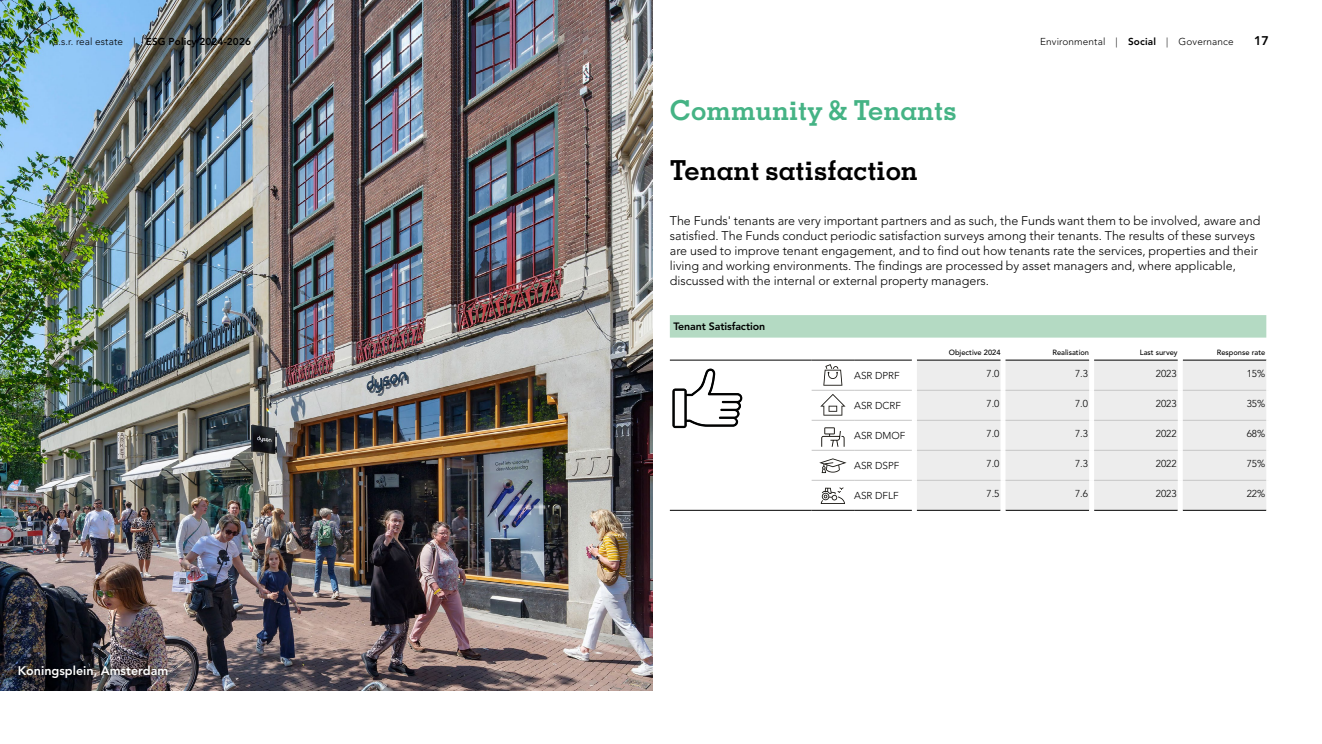
<style>
.page{position:relative;width:1322px;height:744px;background:#fff}
.page>*{position:absolute;margin:0;border:0;box-sizing:border-box;transform-origin:0 0}
.t1{font:700 27.5px "Memphis LT Std";color:#000}
.t2{font:700 27.5px "Memphis LT Std";color:#45b385}
.t3{font:300 12.5px/15px "Avenir LT Std";color:#000}
.t4{font:800 12.5px "Avenir LT Std";color:#fff}
.t5{font:800 12.5px "Avenir LT Std";color:#000}
.t6{font:800 10.62px "Avenir LT Std";letter-spacing:-.01em;color:#000}
.t7{font:300 10px "Avenir LT Std";color:#000}
.t8{font:800 10px "Avenir LT Std";letter-spacing:.01em;color:#000}
.t9{font:500 7.5px "Avenir LT Std";color:#000}
.s1{font-weight:300}
.s2{font-weight:800}
</style>
<div class="page">
<img style="left:0;top:0;width:652px;height:690px">
<div style="left:15px;top:662px;width:156px;height:19px;background:#000;opacity:.75"></div>
<div style="left:670px;top:315px;width:596px;height:23px;background:#b4dac3"></div>
<svg style="left:670px;top:359px;width:507px;height:152px"></svg>
<div style="left:917px;top:361px;width:349px;height:149px;background:#ededed"></div>
<hr style="left:1182px;top:360px;width:84px;height:1px;background:#000">
<hr style="left:1182px;top:480px;width:84px;height:1px;background:#c6c6c6">
<hr style="left:1182px;top:390px;width:84px;height:1px;background:#c6c6c6">
<hr style="left:1182px;top:420px;width:84px;height:1px;background:#c6c6c6">
<hr style="left:1182px;top:450px;width:84px;height:1px;background:#c6c6c6">
<hr style="left:811px;top:480px;width:43px;height:1px;background:#c6c6c6">
<hr style="left:811px;top:390px;width:43px;height:1px;background:#c6c6c6">
<hr style="left:811px;top:420px;width:43px;height:1px;background:#c6c6c6">
<hr style="left:811px;top:450px;width:43px;height:1px;background:#c6c6c6">
<div style="left:912px;top:339px;width:5px;height:21px;background:#fff"></div>
<div style="left:1000px;top:339px;width:5px;height:21px;background:#fff"></div>
<div style="left:1089px;top:339px;width:5px;height:21px;background:#fff"></div>
<div style="left:1000px;top:360px;width:5px;height:30px;background:#fff"></div>
<div style="left:1089px;top:360px;width:5px;height:30px;background:#fff"></div>
<div style="left:1177px;top:360px;width:5px;height:30px;background:#fff"></div>
<div style="left:1000px;top:390px;width:5px;height:30px;background:#fff"></div>
<div style="left:1089px;top:390px;width:5px;height:30px;background:#fff"></div>
<div style="left:1177px;top:390px;width:5px;height:30px;background:#fff"></div>
<div style="left:1000px;top:420px;width:5px;height:30px;background:#fff"></div>
<div style="left:1089px;top:420px;width:5px;height:30px;background:#fff"></div>
<div style="left:1177px;top:420px;width:5px;height:30px;background:#fff"></div>
<div style="left:1000px;top:450px;width:5px;height:30px;background:#fff"></div>
<div style="left:1089px;top:450px;width:5px;height:30px;background:#fff"></div>
<div style="left:1177px;top:450px;width:5px;height:30px;background:#fff"></div>
<div style="left:1000px;top:480px;width:5px;height:30px;background:#fff"></div>
<div style="left:1089px;top:480px;width:5px;height:30px;background:#fff"></div>
<div style="left:1177px;top:480px;width:5px;height:30px;background:#fff"></div>
<hr style="left:670px;top:360px;width:141px;height:1px;background:#000">
<hr style="left:811px;top:360px;width:43px;height:1px;background:#000">
<hr style="left:854px;top:360px;width:58px;height:1px;background:#000">
<hr style="left:917px;top:360px;width:83px;height:1px;background:#000">
<hr style="left:1005px;top:360px;width:84px;height:1px;background:#000">
<hr style="left:1094px;top:360px;width:83px;height:1px;background:#000">
<hr style="left:854px;top:390px;width:58px;height:1px;background:#c6c6c6">
<hr style="left:917px;top:390px;width:83px;height:1px;background:#c6c6c6">
<hr style="left:1005px;top:390px;width:84px;height:1px;background:#c6c6c6">
<hr style="left:1094px;top:390px;width:83px;height:1px;background:#c6c6c6">
<hr style="left:854px;top:420px;width:58px;height:1px;background:#c6c6c6">
<hr style="left:917px;top:420px;width:83px;height:1px;background:#c6c6c6">
<hr style="left:1005px;top:420px;width:84px;height:1px;background:#c6c6c6">
<hr style="left:1094px;top:420px;width:83px;height:1px;background:#c6c6c6">
<hr style="left:854px;top:450px;width:58px;height:1px;background:#c6c6c6">
<hr style="left:917px;top:450px;width:83px;height:1px;background:#c6c6c6">
<hr style="left:1005px;top:450px;width:84px;height:1px;background:#c6c6c6">
<hr style="left:1094px;top:450px;width:83px;height:1px;background:#c6c6c6">
<hr style="left:854px;top:480px;width:58px;height:1px;background:#c6c6c6">
<hr style="left:917px;top:480px;width:83px;height:1px;background:#c6c6c6">
<hr style="left:1005px;top:480px;width:84px;height:1px;background:#c6c6c6">
<hr style="left:1094px;top:480px;width:83px;height:1px;background:#c6c6c6">
<hr style="left:811px;top:510px;width:43px;height:1px;background:#000">
<hr style="left:854px;top:510px;width:58px;height:1px;background:#000">
<div style="left:912px;top:360px;width:5px;height:30px;background:#fff"></div>
<div style="left:912px;top:390px;width:5px;height:30px;background:#fff"></div>
<div style="left:912px;top:420px;width:5px;height:30px;background:#fff"></div>
<div style="left:912px;top:450px;width:5px;height:30px;background:#fff"></div>
<div style="left:912px;top:480px;width:5px;height:30px;background:#fff"></div>
<hr style="left:1182px;top:510px;width:84px;height:1px;background:#000">
<hr style="left:1094px;top:510px;width:83px;height:1px;background:#000">
<hr style="left:1005px;top:510px;width:84px;height:1px;background:#000">
<div style="left:1089px;top:510px;width:5px;height:15px;background:#fff"></div>
<hr style="left:917px;top:510px;width:83px;height:1px;background:#000">
<div style="left:1000px;top:510px;width:5px;height:15px;background:#fff"></div>
<hr style="left:670px;top:510px;width:141px;height:1px;background:#000">
<svg style="left:823px;top:364px;width:19px;height:22px"></svg>
<svg style="left:820px;top:394px;width:25px;height:21px"></svg>
<svg style="left:821px;top:427px;width:23px;height:20px"></svg>
<svg style="left:819px;top:458px;width:27px;height:15px"></svg>
<svg style="left:821px;top:487px;width:24px;height:17px"></svg>
<svg style="left:672px;top:368px;width:70px;height:60px"></svg>
<p class="t8" style="left:53px;top:36px;width:199px"><span class="s1">a.s.r. real estate |</span> ESG Policy 2024-2026</p>
<p class="t7" style="left:1040px;top:36px;width:195px">Environmental | <span class="s2">Social</span> | Governance</p>
<p class="t5" style="left:1254px;top:33px;width:16px">17</p>
<p class="t4" style="left:18px;top:663px;width:152px">Koningsplein, Amsterdam</p>
<h1 class="t2" style="left:670px;top:93px;width:289px">Community &amp; Tenants</h1>
<h1 class="t1" style="left:670px;top:153px;width:249px">Tenant satisfaction</h1>
<p class="t3" style="left:670px;top:213px;width:592px">The Funds' tenants are very important partners and as such, the Funds want them to be involved, aware and satisfied. The Funds conduct periodic satisfaction surveys among their tenants. The results of these surveys are used to improve tenant engagement, and to find out how tenants rate the services, properties and their living and working environments. The findings are processed by asset managers and, where applicable, discussed with the internal or external property managers.</p>
<p class="t6" style="left:673px;top:320px;width:93px">Tenant Satisfaction</p>
<p class="t9" style="left:949px;top:348px;width:53px">Objective 2024</p>
<p class="t9" style="left:1052px;top:348px;width:38px">Realisation</p>
<p class="t9" style="left:1140px;top:348px;width:39px">Last survey</p>
<p class="t9" style="left:1216px;top:348px;width:50px">Response rate</p>
<p class="t7" style="left:854px;top:370px;width:47px">ASR DPRF</p>
<p class="t7" style="left:986px;top:368px;width:14px">7.0</p>
<p class="t7" style="left:1075px;top:368px;width:14px">7.3</p>
<p class="t7" style="left:1156px;top:368px;width:22px">2023</p>
<p class="t7" style="left:1246px;top:368px;width:20px">15%</p>
<p class="t7" style="left:854px;top:400px;width:48px">ASR DCRF</p>
<p class="t7" style="left:986px;top:398px;width:14px">7.0</p>
<p class="t7" style="left:1075px;top:398px;width:14px">7.0</p>
<p class="t7" style="left:1156px;top:398px;width:22px">2023</p>
<p class="t7" style="left:1246px;top:398px;width:20px">35%</p>
<p class="t7" style="left:854px;top:430px;width:53px">ASR DMOF</p>
<p class="t7" style="left:986px;top:428px;width:14px">7.0</p>
<p class="t7" style="left:1075px;top:428px;width:14px">7.3</p>
<p class="t7" style="left:1156px;top:428px;width:22px">2022</p>
<p class="t7" style="left:1246px;top:428px;width:20px">68%</p>
<p class="t7" style="left:854px;top:460px;width:47px">ASR DSPF</p>
<p class="t7" style="left:986px;top:458px;width:14px">7.0</p>
<p class="t7" style="left:1075px;top:458px;width:14px">7.3</p>
<p class="t7" style="left:1156px;top:458px;width:22px">2022</p>
<p class="t7" style="left:1246px;top:458px;width:20px">75%</p>
<p class="t7" style="left:854px;top:490px;width:46px">ASR DFLF</p>
<p class="t7" style="left:986px;top:488px;width:14px">7.5</p>
<p class="t7" style="left:1075px;top:488px;width:14px">7.6</p>
<p class="t7" style="left:1156px;top:488px;width:22px">2023</p>
<p class="t7" style="left:1246px;top:488px;width:20px">22%</p>
</div>
